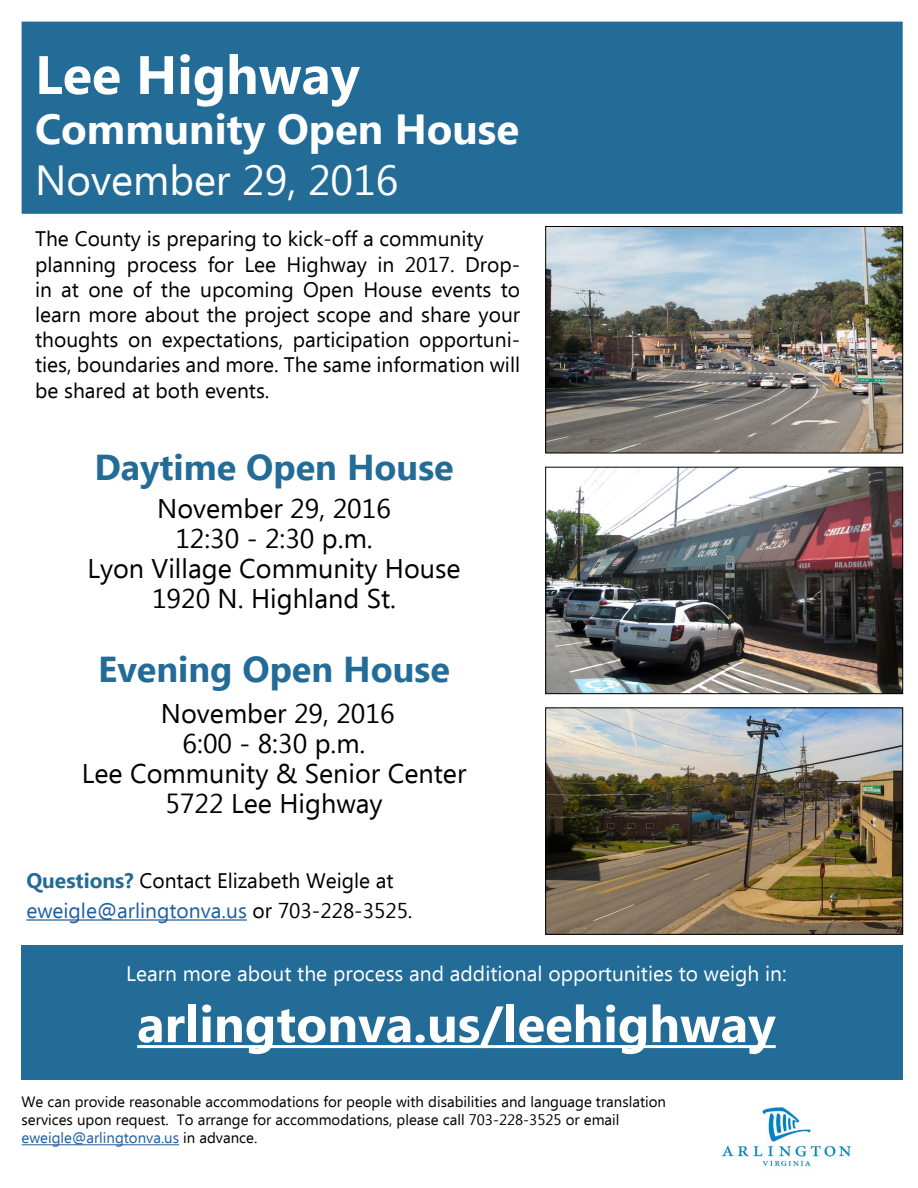
<style>
.page{position:relative;width:918px;height:1188px;background:#fff}
.page>*{position:absolute;margin:0;border:0;box-sizing:border-box;transform-origin:0 0}
.t1{font:700 54px "Ebrima";color:#fff}
.t2{font:700 51px "Ebrima";color:#fff}
.t3{font:700 42px "Ebrima";color:#fff}
.t4{font:42px "Ebrima";color:#fff}
.t5{font:700 36px "Ebrima";color:#236c98}
.t6{font:27px/30px "Ebrima";color:#000;text-align:center}
.t7{font:21px/25.2px "Ebrima";color:#000}
.t8{font:21px "Ebrima";color:#fff}
.t9{font:15px/18px "Ebrima";color:#000}
.s1{font-weight:700;color:#236c98}
.s2{color:#215e9e}
</style>
<div class="page">
<img style="left:547px;top:228px;width:354px;height:223px">
<div style="left:545px;top:226px;width:358px;height:227px;border:1px solid #000"></div>
<img style="left:547px;top:469px;width:354px;height:223px">
<div style="left:545px;top:467px;width:358px;height:227px;border:1px solid #000"></div>
<div style="left:22px;top:22px;width:881px;height:192px;background:#236c98;border:2px solid #236c98"></div>
<div style="left:21px;top:945px;width:882px;height:135px;background:#236c98"></div>
<hr style="left:22px;top:1144px;width:157px;height:1px;background:#215e9e">
<img style="left:722px;top:1107px;width:129px;height:60px">
<hr style="left:137px;top:1045px;width:639px;height:3px;background:#fff">
<img style="left:547px;top:710px;width:354px;height:223px">
<div style="left:545px;top:708px;width:358px;height:227px;border:1px solid #000"></div>
<hr style="left:26px;top:919px;width:221px;height:2px;background:#215e9e">
<h1 class="t1" style="left:35px;top:35px;width:326px">Lee Highway</h1>
<h3 class="t3" style="left:35px;top:98px;width:486px">Community Open House</h3>
<h3 class="t4" style="left:35px;top:150px;width:365px">November 29, 2016</h3>
<p class="t7" style="left:35px;top:228px;width:487px">The County is preparing to kick-off a community planning process for Lee Highway in 2017. Drop&shy;in at one of the upcoming Open House events to learn more about the project scope and share your thoughts on expectations, participation opportuni&shy;ties, boundaries and more. The same information will be shared at both events.</p>
<h3 class="t5" style="left:94px;top:440px;width:361px">Daytime Open House</h3>
<p class="t6" style="left:87px;top:495px;width:375px">November 29, 2016<br>12:30 - 2:30 p.m.<br>Lyon Village Community House<br>1920 N. Highland St.</p>
<h3 class="t5" style="left:98px;top:643px;width:353px">Evening Open House</h3>
<p class="t6" style="left:82px;top:700px;width:386px">November 29, 2016<br>6:00 - 8:30 p.m.<br>Lee Community &amp; Senior Center<br>5722 Lee Highway</p>
<p class="t7" style="left:26px;top:867px;width:388px;line-height:30px"><span class="s1">Questions?</span> Contact Elizabeth Weigle at <span class="s2">eweigle@arlingtonva.us</span> or 703-228-3525.</p>
<p class="t8" style="left:126px;top:959px;width:662px">Learn more about the process and additional opportunities to weigh in:</p>
<h2 class="t2" style="left:137px;top:986px;width:640px">arlingtonva.us/leehighway</h2>
<p class="t9" style="left:22px;top:1094px;width:646px">We can provide reasonable accommodations for people with disabilities and language translation services upon request. To arrange for accommodations, please call 703-228-3525 or email <span class="s2">eweigle@arlingtonva.us</span> in advance.</p>
</div>
